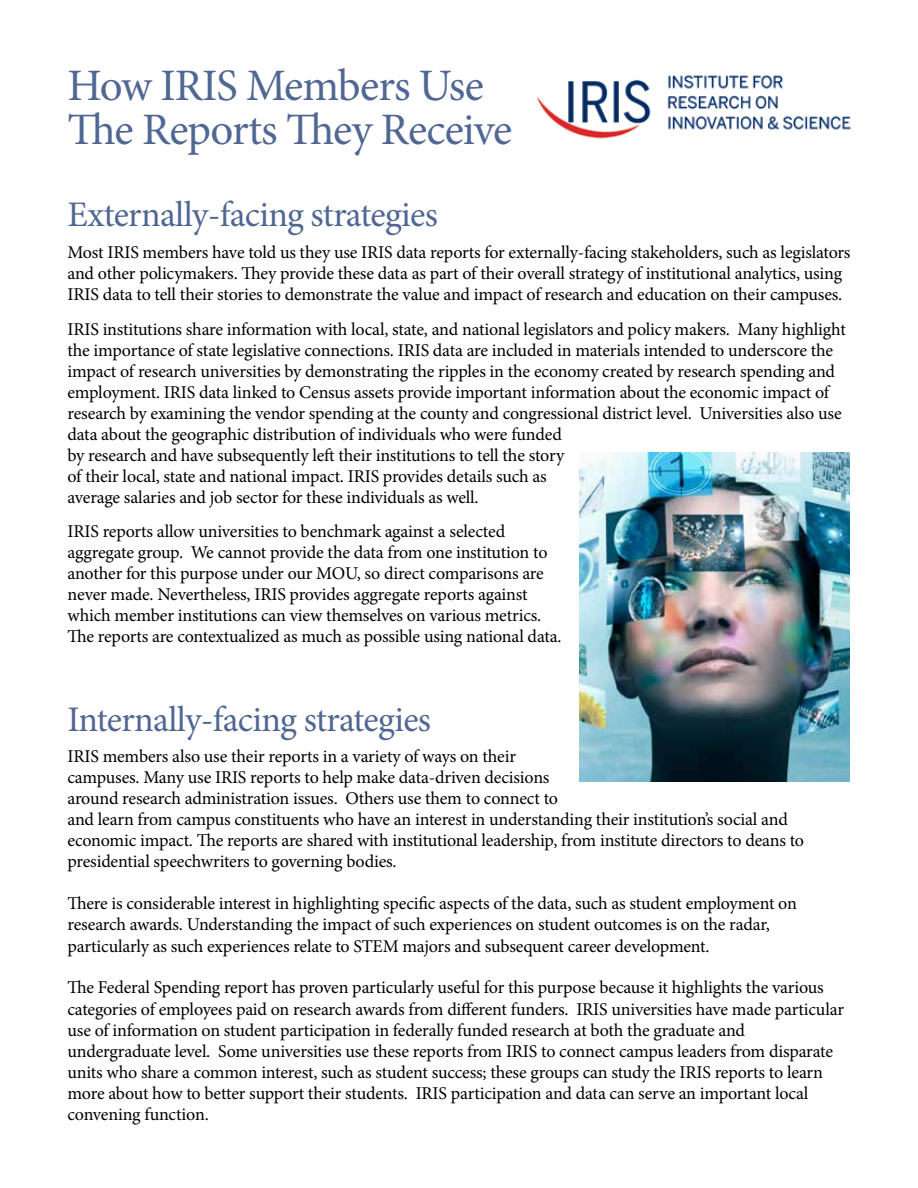
<style>
.page{position:relative;width:918px;height:1188px;background:#fff}
.page>*{position:absolute;margin:0;border:0;box-sizing:border-box;transform-origin:0 0}
.t1{font:45px/43.5px "Minion Pro";letter-spacing:-.02em;color:#506693}
.t2{font:36px "Minion Pro";letter-spacing:-.02em;color:#506693}
.t3{font:18px/21px "Minion Pro";letter-spacing:-.01em;color:#000}
</style>
<div class="page">
<img style="left:536px;top:75px;width:316px;height:64px">
<img style="left:580px;top:453px;width:270px;height:329px">
<h1 class="t1" style="left:68px;top:64px;width:446px">How IRIS Members Use<br>The Reports They Receive</h1>
<h2 class="t2" style="left:68px;top:191px;width:372px">Externally-facing strategies</h2>
<p class="t3" style="left:68px;top:242px;width:785px">Most IRIS members have told us they use IRIS data reports for externally-facing stakeholders, such as legislators and other policymakers. They provide these data as part of their overall strategy of institutional analytics, using<br>IRIS data to tell their stories to demonstrate the value and impact of research and education on their campuses.</p>
<p class="t3" style="left:68px;top:319px;width:780px">IRIS institutions share information with local, state, and national legislators and policy makers. Many highlight the importance of state legislative connections. IRIS data are included in materials intended to underscore the impact of research universities by demonstrating the ripples in the economy created by research spending and employment. IRIS data linked to Census assets provide important information about the economic impact of research by examining the vendor spending at the county and congressional district level. Universities also use data about the geographic distribution of individuals who were funded<br>by research and have subsequently left their institutions to tell the story<br>of their local, state and national impact. IRIS provides details such as<br>average salaries and job sector for these individuals as well.</p>
<p class="t3" style="left:68px;top:521px;width:496px">IRIS reports allow universities to benchmark against a selected aggregate group. We cannot provide the data from one institution to another for this purpose under our MOU, so direct comparisons are never made. Nevertheless, IRIS provides aggregate reports against which member institutions can view themselves on various metrics.<br>The reports are contextualized as much as possible using national data.</p>
<h2 class="t2" style="left:68px;top:695px;width:365px">Internally-facing strategies</h2>
<p class="t3" style="left:68px;top:746px;width:738px">IRIS members also use their reports in a variety of ways on their<br>campuses. Many use IRIS reports to help make data-driven decisions<br>around research administration issues. Others use them to connect to<br>and learn from campus constituents who have an interest in understanding their institution’s social and economic impact. The reports are shared with institutional leadership, from institute directors to deans to presidential speechwriters to governing bodies.</p>
<p class="t3" style="left:68px;top:893px;width:731px">There is considerable interest in highlighting specific aspects of the data, such as student employment on research awards. Understanding the impact of such experiences on student outcomes is on the radar, particularly as such experiences relate to STEM majors and subsequent career development.</p>
<p class="t3" style="left:68px;top:977px;width:778px">The Federal Spending report has proven particularly useful for this purpose because it highlights the various categories of employees paid on research awards from different funders. IRIS universities have made particular use of information on student participation in federally funded research at both the graduate and undergraduate level. Some universities use these reports from IRIS to connect campus leaders from disparate units who share a common interest, such as student success; these groups can study the IRIS reports to learn more about how to better support their students. IRIS participation and data can serve an important local convening function.</p>
</div>
